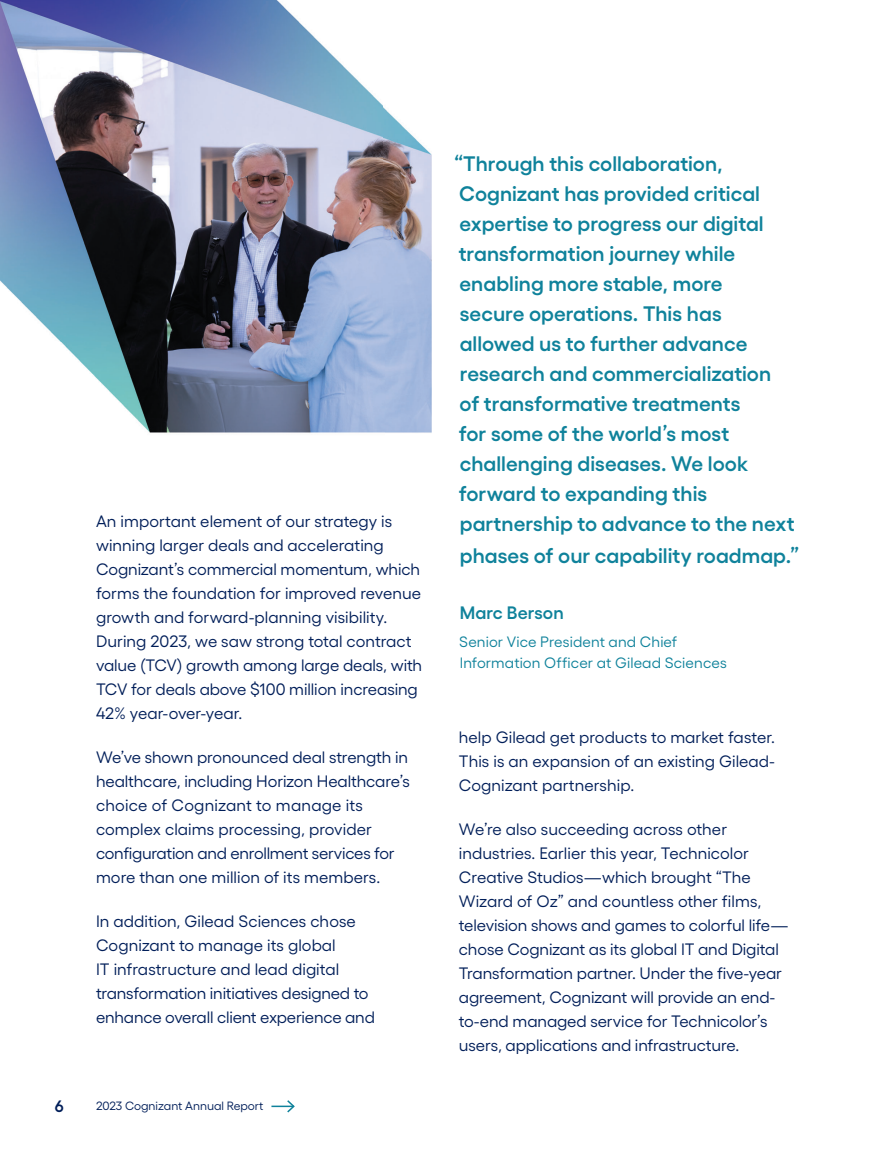
<style>
.page{position:relative;width:891px;height:1161px;background:#fff}
.page>*{position:absolute;margin:0;border:0;box-sizing:border-box;transform-origin:0 0}
.t1{font:600 21px/30.2px "Gellix";color:#0f829b}
.t2{font:600 18px "Gellix";letter-spacing:.005em;color:#0f829b}
.t3{font:16.5px/24px "Gellix";letter-spacing:-.005em;color:#001e59}
.t4{font:600 16.5px "Gellix";color:#001e59}
.t5{font:15px/21px "Gellix";letter-spacing:.01em;color:#0f829b}
.t6{font:12px "Gellix";color:#001e59}
</style>
<div class="page">
<svg style="left:271px;top:1100px;width:24px;height:13px"></svg>
<img style="left:0;top:0;width:432px;height:433px">
<p class="t3" style="left:96px;top:510px;width:328px">An important element of our strategy is winning larger deals and accelerating Cognizant’s commercial momentum, which forms the foundation for improved revenue growth and forward-planning visibility.<br>During 2023, we saw strong total contract value (TCV) growth among large deals, with TCV for deals above $100 million increasing 42% year-over-year.</p>
<p class="t3" style="left:96px;top:746px;width:315px">We’ve shown pronounced deal strength in healthcare, including Horizon Healthcare’s choice of Cognizant to manage its complex claims processing, provider configuration and enrollment services for more than one million of its members.</p>
<p class="t3" style="left:96px;top:911px;width:280px">In addition, Gilead Sciences chose Cognizant to manage its global<br>IT infrastructure and lead digital transformation initiatives designed to enhance overall client experience and</p>
<p class="t4" style="left:55px;top:1101px;width:10px">6</p>
<p class="t6" style="left:96px;top:1102px;width:169px">2023 Cognizant Annual Report</p>
<p class="t1" style="left:454px;top:151px;width:347px">“Through this collaboration,<br>Cognizant has provided critical expertise to progress our digital transformation journey while enabling more stable, more<br>secure operations. This has<br>allowed us to further advance research and commercialization<br>of transformative treatments<br>for some of the world’s most challenging diseases. We look forward to expanding this partnership to advance to the next phases of our capability roadmap.”</p>
<p class="t2" style="left:460px;top:606px;width:106px">Marc Berson</p>
<p class="t5" style="left:459px;top:632px;width:269px">Senior Vice President and Chief<br>Information Officer at Gilead Sciences</p>
<p class="t3" style="left:459px;top:726px;width:318px;text-align:justify">help Gilead get products to market faster.<br>This is an expansion of an existing Gilead-Cognizant partnership.</p>
<p class="t3" style="left:459px;top:818px;width:331px">We’re also succeeding across other industries. Earlier this year, Technicolor Creative Studios—which brought “The Wizard of Oz” and countless other films, television shows and games to colorful life— chose Cognizant as its global IT and Digital Transformation partner. Under the five-year agreement, Cognizant will provide an end&shy;to-end managed service for Technicolor’s users, applications and infrastructure.</p>
</div>
